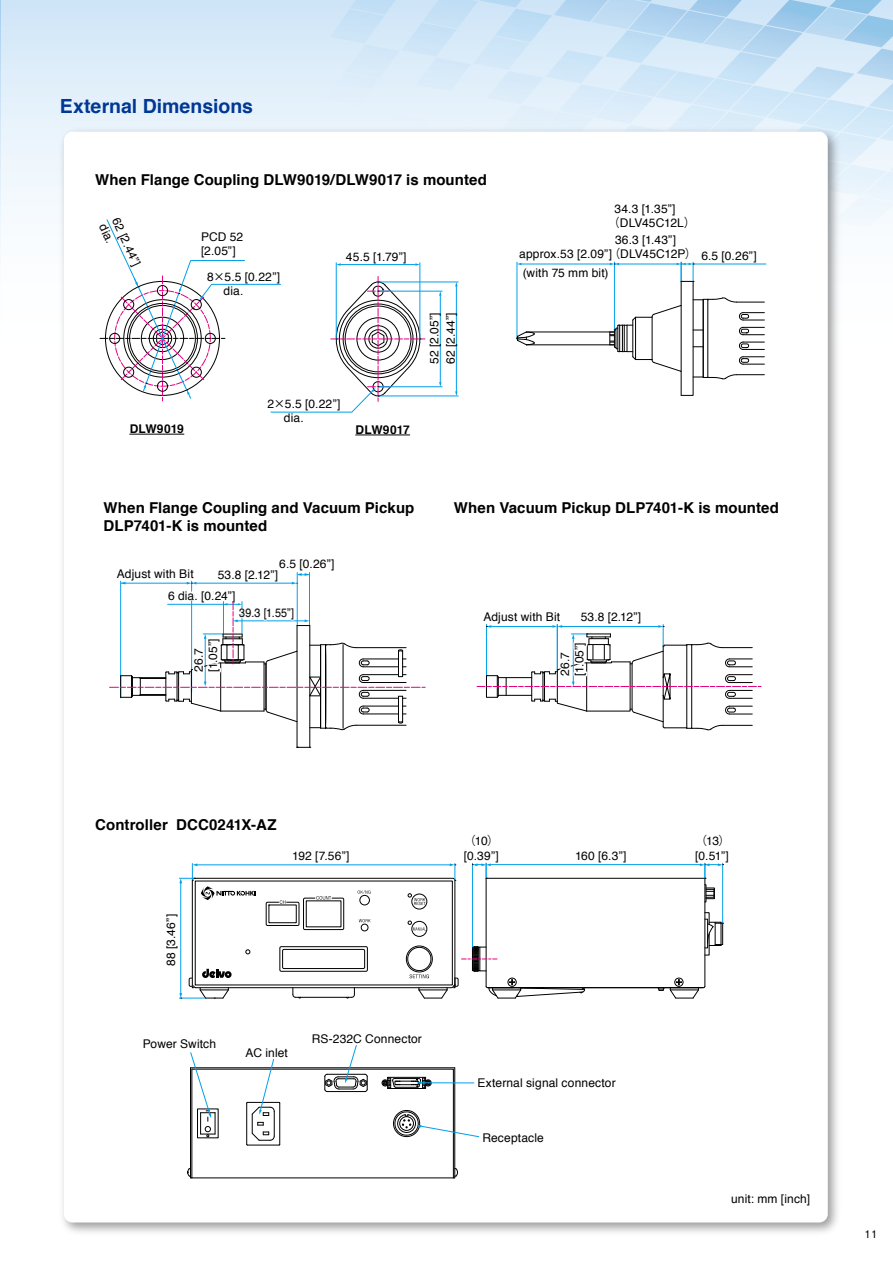
<style>
.page{position:relative;width:893px;height:1263px;background:#fff}
.page>*{position:absolute;margin:0;border:0;box-sizing:border-box;transform-origin:0 0}
.t1{font:700 19.5px "Helvetica";color:#003894}
.t2{font:700 15px/18px "Helvetica";letter-spacing:.005em;color:#000}
.t3{font:12px/14.4px "Helvetica";letter-spacing:.01em;color:#000}
.t4{font:700 12px "Helvetica";letter-spacing:.01em;color:#000}
.t5{font:12px "Helvetica";letter-spacing:.01em;color:#000;scale:.9 1}
.t6{font:12px "Koz Go Pr 6 N";color:#000}
.t7{font:500 10.5px "Gothic BBB Pr 6 N";color:#000}
.s1{font-family:"Gothic BBB Pr 6 N";font-weight:500}
.s2{font-family:"Helvetica"}
</style>
<div class="page">
<div style="left:0;top:0;width:893px;height:391px;background:linear-gradient(to bottom,#d6e9f8,#fff)"></div>
<img style="left:55px;top:123px;width:783px;height:1110px">
<div style="left:64px;top:132px;width:764px;height:1090px;background:#fff;border-radius:9px"></div>
<hr style="left:297px;top:625px;width:1px;height:122px;background:#000">
<svg style="left:297px;top:747px;width:14px;height:1px"></svg>
<hr style="left:309px;top:625px;width:1px;height:122px;background:#000">
<svg style="left:477px;top:624px;width:284px;height:107px"></svg>
<hr style="left:356px;top:435px;width:54px;height:1px;background:#000">
<svg style="left:100px;top:0;width:793px;height:413px"></svg>
<div style="left:127px;top:303px;width:71px;height:71px;border:1px solid #000;border-radius:50%"></div>
<div style="left:205px;top:333px;width:11px;height:11px;border:1px solid #000;border-radius:50%"></div>
<div style="left:191px;top:299px;width:11px;height:11px;border:1px solid #000;border-radius:50%"></div>
<div style="left:157px;top:285px;width:11px;height:11px;border:1px solid #000;border-radius:50%"></div>
<div style="left:123px;top:299px;width:11px;height:11px;border:1px solid #000;border-radius:50%"></div>
<div style="left:109px;top:333px;width:11px;height:11px;border:1px solid #000;border-radius:50%"></div>
<div style="left:123px;top:367px;width:11px;height:10px;border:1px solid #000;border-radius:50%"></div>
<div style="left:157px;top:381px;width:11px;height:10px;border:1px solid #000;border-radius:50%"></div>
<div style="left:191px;top:367px;width:11px;height:10px;border:1px solid #000;border-radius:50%"></div>
<hr style="left:130px;top:434px;width:54px;height:1px;background:#000">
<svg style="left:187px;top:1045px;width:292px;height:133px"></svg>
<svg style="left:110px;top:572px;width:315px;height:158px"></svg>
<svg style="left:179px;top:863px;width:545px;height:136px"></svg>
<h1 class="t1" style="left:60px;top:91px;width:195px">External Dimensions</h1>
<p class="t2" style="left:95px;top:171px;width:393px">When Flange Coupling DLW9019/DLW9017 is mounted</p>
<p class="t3" style="left:122px;top:216px;width:53px;rotate:65deg">62 [2.44”] dia.</p>
<p class="t3" style="left:201px;top:230px;width:44px">PCD 52 [2.05”]</p>
<p class="t3" style="left:224px;top:270px;width:58px;text-indent:-16px">8<span class="s1">×</span>5.5 [0.22”] dia.</p>
<p class="t3" style="left:346px;top:250px;width:62px">45.5 [1.79”]</p>
<p class="t4" style="left:130px;top:419px;width:56px">DLW9019</p>
<p class="t3" style="left:284px;top:397px;width:58px;text-indent:-16px">2<span class="s1">×</span>5.5 [0.22”] dia.</p>
<p class="t4" style="left:356px;top:420px;width:56px">DLW9017</p>
<p class="t3" style="left:427px;top:364px;width:53px;line-height:16.2px;rotate:-90deg">52 [2.05”]<br>62 [2.44”]</p>
<p class="t3" style="left:608px;top:201px;width:89px;text-indent:7px">34.3 [1.35”]<span class="s1">（</span>DLV45C12L<span class="s1">）</span></p>
<p class="t3" style="left:608px;top:233px;width:90px;text-indent:7px">36.3 [1.43”]<span class="s1">（</span>DLV45C12P<span class="s1">）</span></p>
<p class="t3" style="left:519px;top:245px;width:94px;line-height:18.6px">approx.53 [2.09”] (with 75 mm bit)</p>
<p class="t3" style="left:701px;top:249px;width:57px">6.5 [0.26”]</p>
<p class="t2" style="left:104px;top:499px;width:312px">When Flange Coupling and Vacuum Pickup<br>DLP7401-K is mounted</p>
<p class="t2" style="left:454px;top:499px;width:327px">When Vacuum Pickup DLP7401-K is mounted</p>
<p class="t3" style="left:117px;top:567px;width:78px">Adjust with Bit</p>
<p class="t3" style="left:483px;top:610px;width:78px">Adjust with Bit</p>
<p class="t3" style="left:192px;top:672px;width:35px;rotate:-90deg">26.7 [1.05”]</p>
<p class="t3" style="left:558px;top:676px;width:35px;rotate:-90deg">26.7 [1.05”]</p>
<p class="t3" style="left:279px;top:557px;width:57px">6.5 [0.26”]</p>
<p class="t3" style="left:218px;top:568px;width:62px">53.8 [2.12”]</p>
<p class="t3" style="left:168px;top:589px;width:55px">φ6 [0.24”]</p>
<p class="t3" style="left:168px;top:589px;width:69px">6 dia. [0.24”]</p>
<p class="t5" style="left:239px;top:604px;width:63px">39.3 [1.55”]</p>
<p class="t3" style="left:581px;top:609px;width:62px">53.8 [2.12”]</p>
<p class="t2" style="left:95px;top:816px;width:183px">Controller DCC0241X-AZ</p>
<p class="t6" style="left:464px;top:834px;width:37px">（<span class="s2">10</span>）</p>
<p class="t3" style="left:464px;top:849px;width:36px">[0.39”]</p>
<p class="t6" style="left:695px;top:834px;width:37px">（<span class="s2">13</span>）</p>
<p class="t3" style="left:292px;top:849px;width:59px">192 [7.56”]</p>
<p class="t3" style="left:575px;top:849px;width:53px">160 [6.3”]</p>
<p class="t3" style="left:695px;top:849px;width:35px">[0.51”]</p>
<p class="t3" style="left:164px;top:966px;width:53px;rotate:-90deg">88 [3.46”]</p>
<p class="t3" style="left:143px;top:1037px;width:75px">Power Switch</p>
<p class="t3" style="left:246px;top:1045px;width:44px">AC inlet</p>
<p class="t3" style="left:312px;top:1031px;width:112px">RS-232C Connector</p>
<p class="t3" style="left:477px;top:1075px;width:140px">External signal connector</p>
<p class="t3" style="left:482px;top:1131px;width:63px">Receptacle</p>
<p class="t3" style="left:731px;top:1191px;width:80px">unit: mm [inch]</p>
<p class="t7" style="left:864px;top:1225px;width:15px">11</p>
</div>
